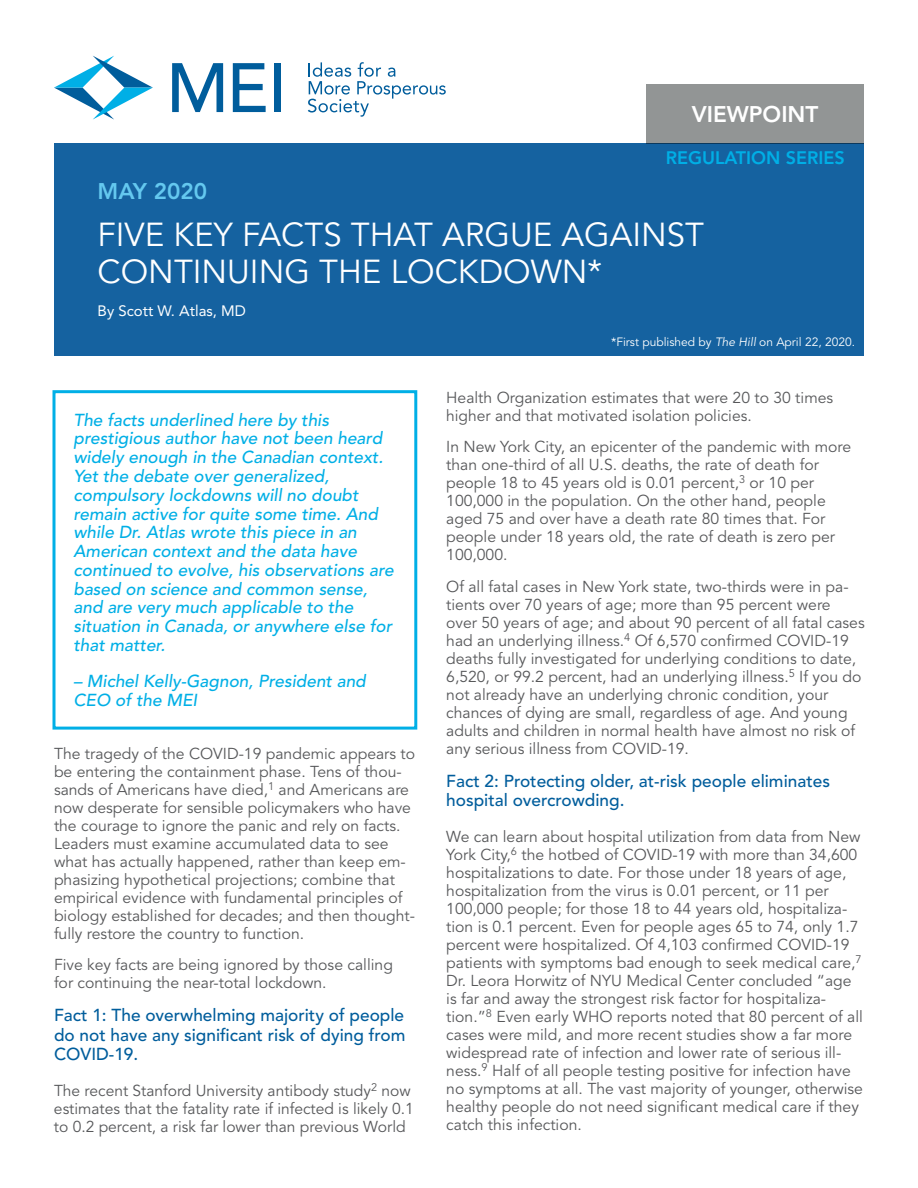
<style>
.page{position:relative;width:918px;height:1188px;background:#fff}
.page>*{position:absolute;margin:0;border:0;box-sizing:border-box;transform-origin:0 0}
.t1{font:33px/37.5px "Avenir LT Std";color:#fff}
.t2{font:800 22.5px "Avenir LT Std";color:#fff}
.t3{font:800 22.5px "Avenir LT Std";color:#64c8ef}
.t4{font:800 18px "Avenir LT Std";color:#00afe6}
.t5{font:italic 500 17.25px/18.8px "Avenir LT Std";color:#00afe6}
.t6{font:500 17.25px/19.5px "Avenir LT Std";color:#005d9c;text-align:justify}
.t7{font:15.75px/18px "Avenir LT Std";color:#57585a}
.t8{font:15px "Avenir LT Std";color:#fff}
.t9{font:12px "Avenir LT Std";color:#fff}
.s1{font-style:italic}
</style>
<div class="page">
<div style="left:54px;top:144px;width:810px;height:212px;background:#1562a0"></div>
<svg style="left:172px;top:63px;width:51px;height:49px"></svg>
<svg style="left:233px;top:63px;width:33px;height:49px"></svg>
<div style="left:274px;top:63px;width:6px;height:49px;background:#005d9c"></div>
<svg style="left:54px;top:56px;width:99px;height:64px"></svg>
<svg style="left:308px;top:62px;width:138px;height:55px"></svg>
<div style="left:646px;top:84px;width:218px;height:60px;background:#929595"></div>
<div style="left:52px;top:390px;width:365px;height:340px;border:3px solid #00afe6"></div>
<h2 class="t2" style="left:692px;top:101px;width:128px">VIEWPOINT</h2>
<p class="t4" style="left:666px;top:147px;width:181px">REGULATION SERIES</p>
<h2 class="t3" style="left:98px;top:178px;width:111px">MAY 2020</h2>
<h1 class="t1" style="left:98px;top:216px;width:608px">FIVE KEY FACTS THAT ARGUE AGAINST<br>CONTINUING THE LOCKDOWN*</h1>
<p class="t8" style="left:98px;top:302px;width:150px">By Scott W. Atlas, MD</p>
<p class="t5" style="left:74px;top:411px;width:322px">The facts underlined here by this prestigious author have not been heard widely enough in the Canadian context.<br>Yet the debate over generalized, compulsory lockdowns will no doubt remain active for quite some time. And while Dr. Atlas wrote this piece in an American context and the data have continued to evolve, his observations are based on science and common sense, and are very much applicable to the situation in Canada, or anywhere else for that matter.</p>
<p class="t5" style="left:74px;top:673px;width:294px">– Michel Kelly-Gagnon, President and<br>CEO of the MEI</p>
<p class="t7" style="left:54px;top:745px;width:363px">The tragedy of the COVID-19 pandemic appears to be entering the containment phase. Tens of thou&shy;sands of Americans have died,<sup>1</sup> and Americans are now desperate for sensible policymakers who have the courage to ignore the panic and rely on facts.<br>Leaders must examine accumulated data to see what has actually happened, rather than keep em&shy;phasizing hypothetical projections; combine that empirical evidence with fundamental principles of biology established for decades; and then thought&shy;fully restore the country to function.</p>
<p class="t7" style="left:54px;top:956px;width:340px">Five key facts are being ignored by those calling for continuing the near-total lockdown.</p>
<p class="t6" style="left:54px;top:1006px;width:353px">Fact 1: The overwhelming majority of people do not have any significant risk of dying from COVID-19.</p>
<p class="t7" style="left:54px;top:1082px;width:361px">The recent Stanford University antibody study<sup>2</sup> now estimates that the fatality rate if infected is likely 0.1 to 0.2 percent, a risk far lower than previous World</p>
<p class="t9" style="left:611px;top:335px;width:245px">*First published by <span class="s1">The Hill</span> on April 22, 2020.</p>
<p class="t7" style="left:446px;top:389px;width:388px">Health Organization estimates that were 20 to 30 times higher and that motivated isolation policies.</p>
<p class="t7" style="left:446px;top:438px;width:406px">In New York City, an epicenter of the pandemic with more than one-third of all U.S. deaths, the rate of death for people 18 to 45 years old is 0.01 percent,<sup>3</sup> or 10 per 100,000 in the population. On the other hand, people aged 75 and over have a death rate 80 times that. For people under 18 years old, the rate of death is zero per 100,000.</p>
<p class="t7" style="left:446px;top:578px;width:420px">Of all fatal cases in New York state, two-thirds were in pa&shy;tients over 70 years of age; more than 95 percent were over 50 years of age; and about 90 percent of all fatal cases had an underlying illness.<sup>4</sup> Of 6,570 confirmed COVID-19 deaths fully investigated for underlying conditions to date, 6,520, or 99.2 percent, had an underlying illness.<sup>5</sup> If you do not already have an underlying chronic condition, your chances of dying are small, regardless of age. And young adults and children in normal health have almost no risk of any serious illness from COVID-19.</p>
<p class="t6" style="left:446px;top:772px;width:385px">Fact 2: Protecting older, at-risk people eliminates hospital overcrowding.</p>
<p class="t7" style="left:446px;top:828px;width:418px">We can learn about hospital utilization from data from New York City,<sup>6</sup> the hotbed of COVID-19 with more than 34,600 hospitalizations to date. For those under 18 years of age, hospitalization from the virus is 0.01 percent, or 11 per 100,000 people; for those 18 to 44 years old, hospitaliza&shy;tion is 0.1 percent. Even for people ages 65 to 74, only 1.7 percent were hospitalized. Of 4,103 confirmed COVID-19 patients with symptoms bad enough to seek medical care,<sup>7<br></sup>Dr. Leora Horwitz of NYU Medical Center concluded “age is far and away the strongest risk factor for hospitaliza&shy;tion.”<sup>8</sup> Even early WHO reports noted that 80 percent of all cases were mild, and more recent studies show a far more widespread rate of infection and lower rate of serious ill&shy;ness.<sup>9</sup> Half of all people testing positive for infection have no symptoms at all. The vast majority of younger, otherwise healthy people do not need significant medical care if they catch this infection.</p>
</div>
